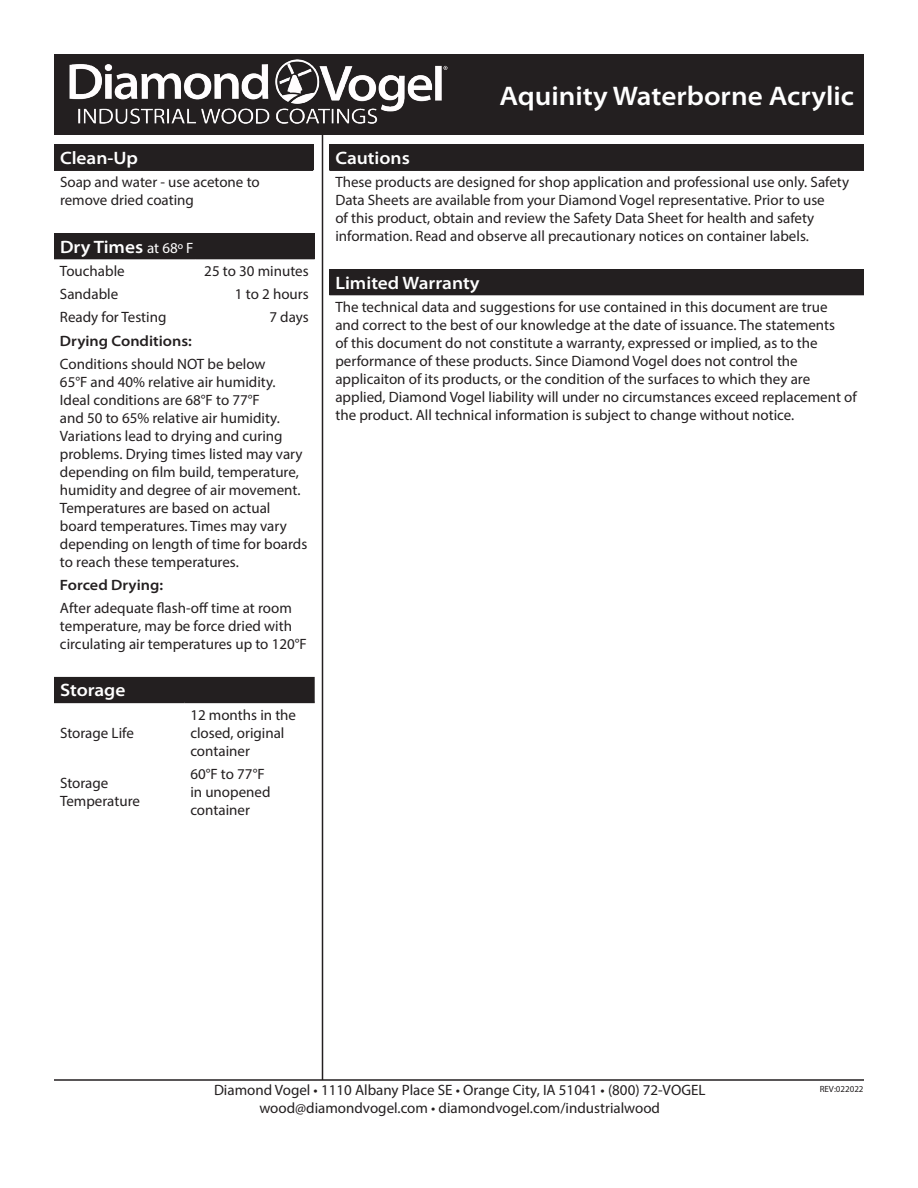
<style>
.page{position:relative;width:918px;height:1188px;background:#fff}
.page>*{position:absolute;margin:0;border:0;box-sizing:border-box;transform-origin:0 0}
.t1{font:600 semi-expanded 27px "Myriad Pro";color:#fff}
.t2{font:600 semi-expanded 18px "Myriad Pro";color:#fff}
.t3{font:15px/18px "Myriad Pro";color:#231f20}
.t4{font:600 semi-expanded 15px "Myriad Pro";color:#231f20}
.t5{font:9px "Myriad Pro";color:#231f20}
.s1{font-weight:400;font-stretch:normal;font-size:15px}
</style>
<div class="page">
<div style="left:55px;top:55px;width:808px;height:79px;background:#231f20"></div>
<div style="left:54px;top:54px;width:810px;height:81px;border:2px solid #231f20"></div>
<div style="left:54px;top:145px;width:259px;height:25px;background:#231f20"></div>
<hr style="left:54px;top:169px;width:259px;height:2px;background:#231f20">
<div style="left:54px;top:233px;width:261px;height:26px;background:#231f20"></div>
<div style="left:54px;top:677px;width:261px;height:25px;background:#231f20"></div>
<hr style="left:54px;top:702px;width:130px;height:1px;background:#231f20">
<hr style="left:184px;top:702px;width:131px;height:1px;background:#231f20">
<hr style="left:322px;top:135px;width:1px;height:945px;background:#231f20">
<div style="left:329px;top:145px;width:535px;height:25px;background:#231f20"></div>
<hr style="left:329px;top:169px;width:535px;height:2px;background:#231f20">
<div style="left:329px;top:269px;width:535px;height:26px;background:#231f20"></div>
<hr style="left:54px;top:1079px;width:810px;height:2px;background:#231f20">
<img style="left:69px;top:59px;width:379px;height:65px">
<p class="t2" style="left:60px;top:148px;width:80px">Clean-Up</p>
<p class="t3" style="left:60px;top:173px;width:201px">Soap and water - use acetone to remove dried coating</p>
<p class="t2" style="left:60px;top:236px;width:135px">Dry Times <span class="s1">at 68º F</span></p>
<p class="t3" style="left:60px;top:262px;width:66px">Touchable</p>
<p class="t3" style="left:204px;top:262px;width:106px">25 to 30 minutes</p>
<p class="t3" style="left:60px;top:285px;width:60px">Sandable</p>
<p class="t3" style="left:235px;top:285px;width:75px">1 to 2 hours</p>
<p class="t3" style="left:60px;top:308px;width:108px">Ready for Testing</p>
<p class="t3" style="left:269px;top:308px;width:41px">7 days</p>
<p class="t4" style="left:60px;top:332px;width:133px">Drying Conditions:</p>
<p class="t3" style="left:60px;top:355px;width:249px">Conditions should NOT be below<br>65°F and 40% relative air humidity.<br>Ideal conditions are 68°F to 77°F<br>and 50 to 65% relative air humidity.<br>Variations lead to drying and curing problems. Drying times listed may vary depending on film build, temperature, humidity and degree of air movement.<br>Temperatures are based on actual board temperatures. Times may vary depending on length of time for boards to reach these temperatures.</p>
<p class="t4" style="left:60px;top:577px;width:105px">Forced Drying:</p>
<p class="t3" style="left:60px;top:599px;width:248px">After adequate flash-off time at room temperature, may be force dried with circulating air temperatures up to 120°F</p>
<p class="t2" style="left:60px;top:680px;width:67px">Storage</p>
<p class="t3" style="left:60px;top:723px;width:75px">Storage Life</p>
<p class="t3" style="left:190px;top:705px;width:107px">12 months in the closed, original container</p>
<p class="t3" style="left:60px;top:774px;width:81px">Storage<br>Temperature</p>
<p class="t3" style="left:190px;top:765px;width:82px">60°F to 77°F in unopened container</p>
<p class="t1" style="left:499px;top:81px;width:356px">Aquinity Waterborne Acrylic</p>
<p class="t2" style="left:335px;top:148px;width:76px">Cautions</p>
<p class="t3" style="left:335px;top:173px;width:515px">These products are designed for shop application and professional use only. Safety Data Sheets are available from your Diamond Vogel representative. Prior to use<br>of this product, obtain and review the Safety Data Sheet for health and safety information. Read and observe all precautionary notices on container labels.</p>
<p class="t2" style="left:335px;top:272px;width:146px">Limited Warranty</p>
<p class="t3" style="left:335px;top:298px;width:523px">The technical data and suggestions for use contained in this document are true<br>and correct to the best of our knowledge at the date of issuance. The statements<br>of this document do not constitute a warranty, expressed or implied, as to the performance of these products. Since Diamond Vogel does not control the applicaiton of its products, or the condition of the surfaces to which they are applied, Diamond Vogel liability will under no circumstances exceed replacement of the product. All technical information is subject to change without notice.</p>
<p class="t3" style="left:214px;top:1081px;width:493px">Diamond Vogel • 1110 Albany Place SE • Orange City, IA 51041 • (800) 72-VOGEL</p>
<p class="t3" style="left:259px;top:1099px;width:402px">wood@diamondvogel.com • diamondvogel.com/industrialwood</p>
<p class="t5" style="left:820px;top:1083px;width:45px">REV:022022</p>
</div>
